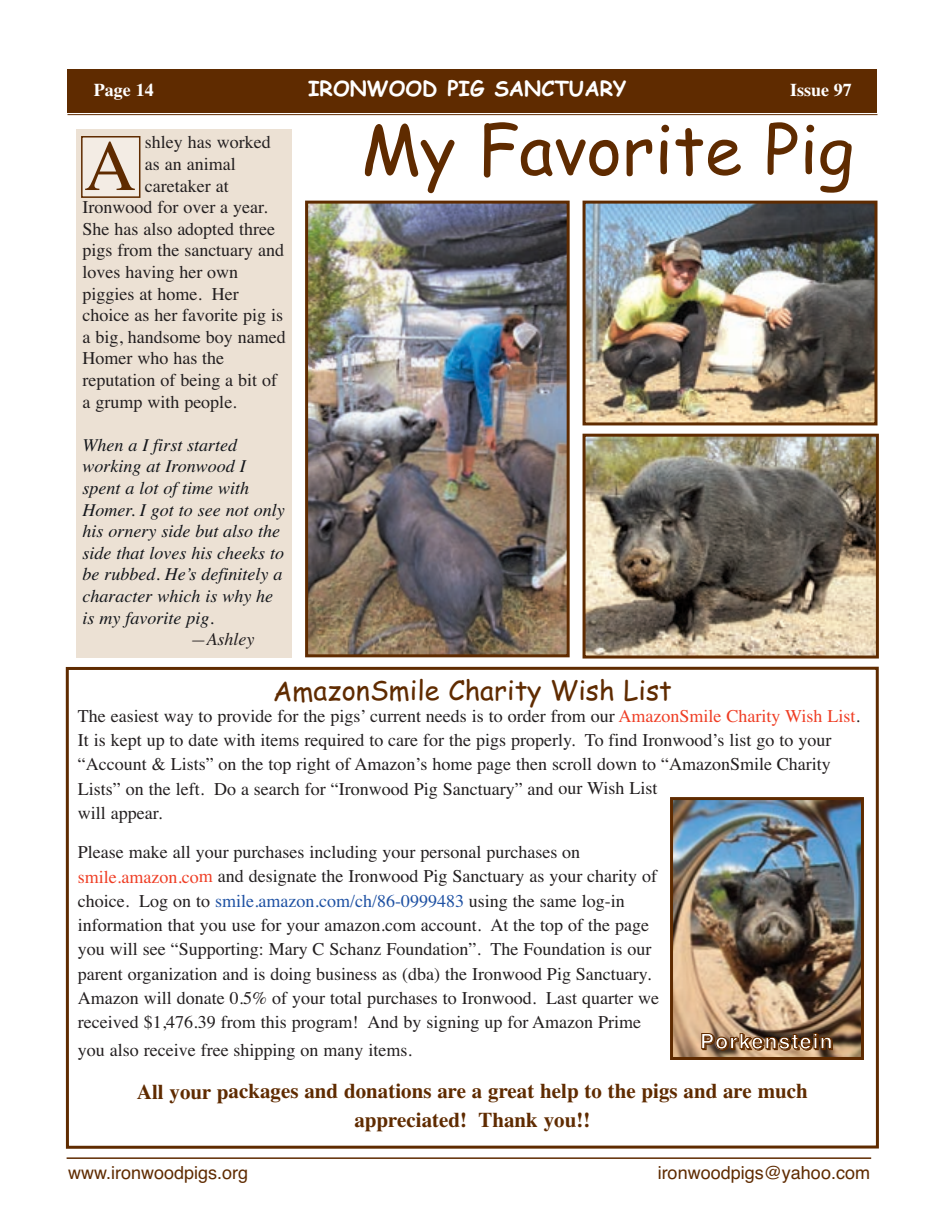
<style>
.page{position:relative;width:945px;height:1215px;background:#fff}
.page>*{position:absolute;margin:0;border:0;box-sizing:border-box;transform-origin:0 0}
.t1{font:72px "Times";color:#5f2b00}
.t2{font:67.5px "Comic Sans MS";color:#5f2b00}
.t3{font:27px "Comic Sans MS";color:#5f2b00}
.t4{font:700 21px/28.3px "Times";color:#5f2b00;text-align:center}
.t5{font:700 21px "Comic Sans MS";color:#fff}
.t6{font:700 21px "Helvetica";letter-spacing:.06em;color:#fff}
.t7{font:18px/24.3px "Times";color:#231f20}
.t8{font:italic 18px/21.6px "Times";color:#13161b}
.t9{font:18px "Helvetica";color:#5f2b00}
.t10{font:700 18px "Times";color:#fff}
.t11{font:italic 18px "Times";color:#231f20}
.s1{color:#ef3e25}
.s2{color:#1e51a3}
</style>
<div class="page">
<div style="left:68px;top:69px;width:810px;height:43px;background:#5f2b00"></div>
<hr style="left:68px;top:114px;width:810px;height:1px;background:#5f2b00">
<hr style="left:67px;top:1157px;width:804px;height:2px;background:#5f2b00">
<img style="left:587px;top:205px;width:287px;height:216px">
<div style="left:583px;top:201px;width:295px;height:224px;border:3px solid #5f2b00"></div>
<div style="left:76px;top:129px;width:216px;height:528px;background:#ece1d4"></div>
<img style="left:309px;top:205px;width:257px;height:448px">
<div style="left:305px;top:201px;width:265px;height:456px;border:3px solid #5f2b00"></div>
<div style="left:83px;top:138px;width:56px;height:58px;background:#f3ece4"></div>
<div style="left:81px;top:136px;width:59px;height:62px;border:2px solid #5f2b00"></div>
<div style="left:66px;top:667px;width:813px;height:482px;border:3px solid #5f2b00"></div>
<img style="left:674px;top:801px;width:186px;height:255px">
<div style="left:670px;top:797px;width:194px;height:263px;border:3px solid #5f2b00"></div>
<svg style="left:701px;top:1033px;width:132px;height:17px;background:#704a2a"></svg>
<img style="left:587px;top:438px;width:288px;height:217px">
<div style="left:583px;top:434px;width:296px;height:225px;border:3px solid #5f2b00"></div>
<p class="t10" style="left:94px;top:84px;width:61px">Page 14</p>
<p class="t5" style="left:308px;top:80px;width:320px">IRONWOOD PIG SANCTUARY</p>
<p class="t10" style="left:790px;top:84px;width:63px">Issue 97</p>
<p class="t7" style="left:145px;top:132px;width:127px">shley has worked</p>
<p class="t7" style="left:145px;top:154px;width:92px">as an animal</p>
<p class="t7" style="left:145px;top:175px;width:85px">caretaker at</p>
<p class="t7" style="left:82px;top:197px;width:187px">Ironwood for over a year.</p>
<p class="t7" style="left:82px;top:218px;width:194px">She has also adopted three</p>
<p class="t7" style="left:82px;top:240px;width:203px">pigs from the sanctuary and</p>
<p class="t7" style="left:82px;top:262px;width:157px">loves having her own</p>
<p class="t7" style="left:82px;top:283px;width:158px">piggies at home. Her</p>
<p class="t7" style="left:82px;top:305px;width:202px">choice as her favorite pig is</p>
<p class="t7" style="left:82px;top:326px;width:205px">a big, handsome boy named</p>
<p class="t7" style="left:82px;top:348px;width:143px">Homer who has the</p>
<p class="t7" style="left:82px;top:370px;width:196px">reputation of being a bit of</p>
<p class="t7" style="left:82px;top:391px;width:156px">a grump with people.</p>
<p class="t8" style="left:82px;top:436px;width:204px">When a I first started working at Ironwood I spent a lot of time with<br>Homer. I got to see not only his ornery side but also the side that loves his cheeks to be rubbed. He’s definitely a character which is why he is my favorite pig.</p>
<p class="t11" style="left:190px;top:633px;width:65px">—Ashley</p>
<h1 class="t1" style="left:84px;top:140px;width:53px">A</h1>
<h2 class="t2" style="left:361px;top:120px;width:495px">My Favorite Pig</h2>
<h3 class="t3" style="left:273px;top:679px;width:401px">AmazonSmile Charity Wish List</h3>
<p class="t7" style="left:78px;top:705px;width:784px">The easiest way to provide for the pigs’ current needs is to order from our <span class="s1">AmazonSmile Charity Wish List</span>.<br>It is kept up to date with items required to care for the pigs properly. To find Ironwood’s list go to your “Account &amp; Lists” on the top right of Amazon’s home page then scroll down to “AmazonSmile Charity Lists” on the left. Do a search for “Ironwood Pig Sanctuary” and our Wish List<br>will appear.</p>
<p class="t7" style="left:78px;top:842px;width:583px">Please make all your purchases including your personal purchases on <span class="s1">smile.amazon.com</span> and designate the Ironwood Pig Sanctuary as your charity of choice. Log on to <span class="s2">smile.amazon.com/ch/86-0999483</span> using the same log-in information that you use for your amazon.com account. At the top of the page you will see “Supporting: Mary C Schanz Foundation”. The Foundation is our parent organization and is doing business as (dba) the Ironwood Pig Sanctuary.<br>Amazon will donate 0.5% of your total purchases to Ironwood. Last quarter we received $1,476.39 from this program! And by signing up for Amazon Prime</p>
<p class="t7" style="left:78px;top:1039px;width:336px">you also receive free shipping on many items.</p>
<p class="t4" style="left:137px;top:1079px;width:672px">All your packages and donations are a great help to the pigs and are much appreciated! Thank you!!</p>
<p class="t6" style="left:700px;top:1034px;width:134px">Porkenstein</p>
<p class="t9" style="left:68px;top:1166px;width:182px">www.ironwoodpigs.org</p>
<p class="t9" style="left:658px;top:1166px;width:214px">ironwoodpigs@yahoo.com</p>
</div>
